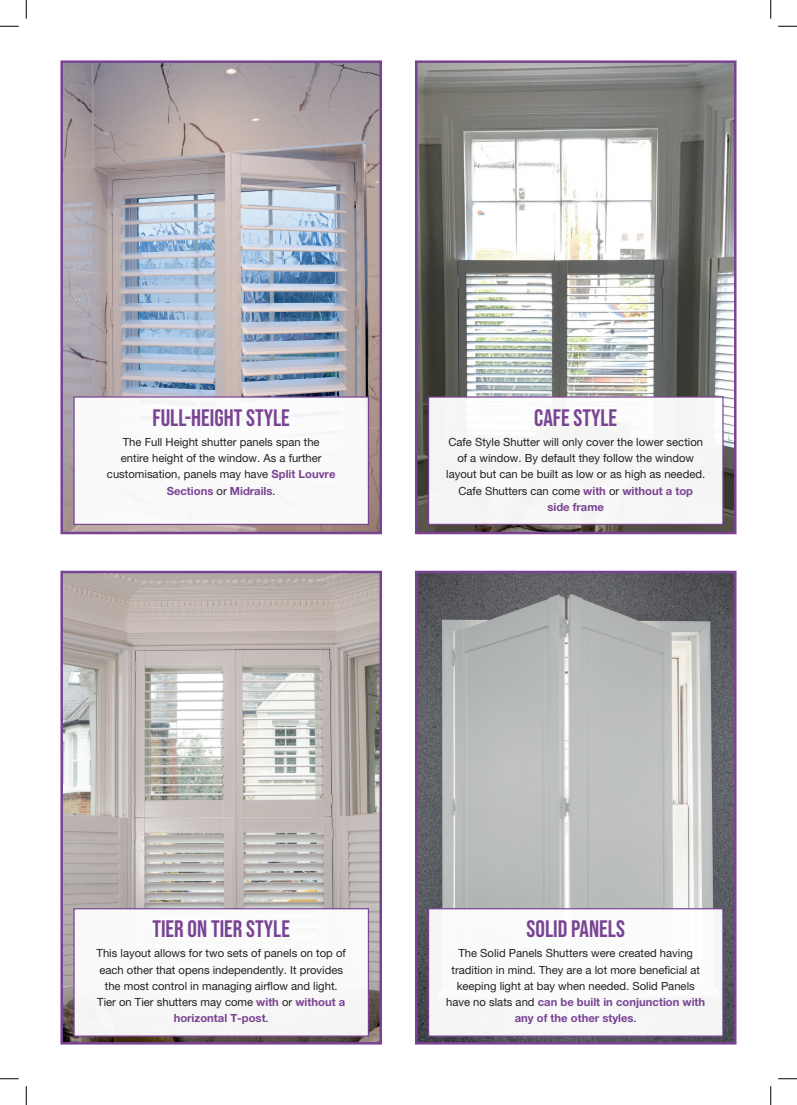
<style>
.page{position:relative;width:797px;height:1105px;background:#fff}
.page>*{position:absolute;margin:0;border:0;box-sizing:border-box;transform-origin:0 0}
.t1{font:23.75px "Bebas Neue";color:#794393}
.t2{font:11.25px/16.2px "Helvetica Neue";color:#231f20;text-align:center}
.t3{font:700 11.25px "Helvetica Neue";color:#794393}
.s1{font-weight:700;color:#794393}
.s2{font-weight:400;color:#231f20}
</style>
<div class="page">
<img style="left:63px;top:63px;width:316px;height:468px">
<div style="left:60px;top:60px;width:322px;height:474px;border:2px solid #794393"></div>
<img style="left:63px;top:574px;width:316px;height:467px">
<div style="left:60px;top:571px;width:322px;height:473px;border:2px solid #794393"></div>
<img style="left:418px;top:63px;width:315px;height:468px">
<div style="left:415px;top:60px;width:321px;height:474px;border:2px solid #794393"></div>
<img style="left:418px;top:574px;width:315px;height:467px">
<div style="left:415px;top:571px;width:321px;height:473px;border:2px solid #794393"></div>
<div style="left:73px;top:396px;width:296px;height:129px;background:#fff;border:1px solid #794393"></div>
<div style="left:73px;top:908px;width:296px;height:129px;background:#fff;border:1px solid #794393"></div>
<div style="left:428px;top:396px;width:295px;height:129px;background:#f6f6f5;border:1px solid #794393"></div>
<div style="left:428px;top:908px;width:295px;height:129px;background:#fff;border:1px solid #794393"></div>
<svg style="left:0;top:25px;width:19px;height:2px"></svg>
<svg style="left:778px;top:25px;width:19px;height:2px"></svg>
<svg style="left:0;top:1078px;width:19px;height:1px"></svg>
<svg style="left:778px;top:1078px;width:19px;height:1px"></svg>
<svg style="left:25px;top:0;width:2px;height:19px"></svg>
<svg style="left:25px;top:1086px;width:2px;height:19px"></svg>
<svg style="left:770px;top:0;width:1px;height:19px"></svg>
<svg style="left:770px;top:1086px;width:1px;height:19px"></svg>
<p class="t1" style="left:152px;top:404px;width:139px">FULL-HEIGHT STYLE</p>
<p class="t2" style="left:123px;top:433px;width:198px">The Full Height shutter panels span the</p>
<p class="t2" style="left:121px;top:450px;width:202px">entire height of the window. As a further</p>
<p class="t2" style="left:107px;top:466px;width:230px">customisation, panels may have <span class="s1">Split Louvre</span></p>
<p class="t3" style="left:167px;top:483px;width:110px">Sections <span class="s2">or</span> Midrails<span class="s2">.</span></p>
<p class="t1" style="left:534px;top:404px;width:84px">CAFE STYLE</p>
<p class="t2" style="left:446px;top:433px;width:260px">Cafe Style Shutter will only cover the lower section of a window. By default they follow the window layout but can be built as low or as high as needed.<br>Cafe Shutters can come <span class="s1">with</span> or <span class="s1">without a top</span></p>
<p class="t3" style="left:547px;top:500px;width:58px">side frame</p>
<p class="t1" style="left:152px;top:916px;width:139px">TIER ON TIER STYLE</p>
<p class="t2" style="left:97px;top:945px;width:251px;text-align:left">This layout allows for two sets of panels on top of each other that opens independently. It provides</p>
<p class="t2" style="left:105px;top:978px;width:234px">the most control in managing airflow and light.</p>
<p class="t2" style="left:97px;top:994px;width:249px">Tier on Tier shutters may come <span class="s1">with</span> or <span class="s1">without a horizontal T-post</span>.</p>
<p class="t1" style="left:526px;top:916px;width:100px">SOLID PANELS</p>
<p class="t2" style="left:446px;top:945px;width:260px">The Solid Panels Shutters were created having tradition in mind. They are a lot more beneficial at keeping light at bay when needed. Solid Panels have no slats and <span class="s1">can be built in conjunction with any of the other styles</span>.</p>
</div>
